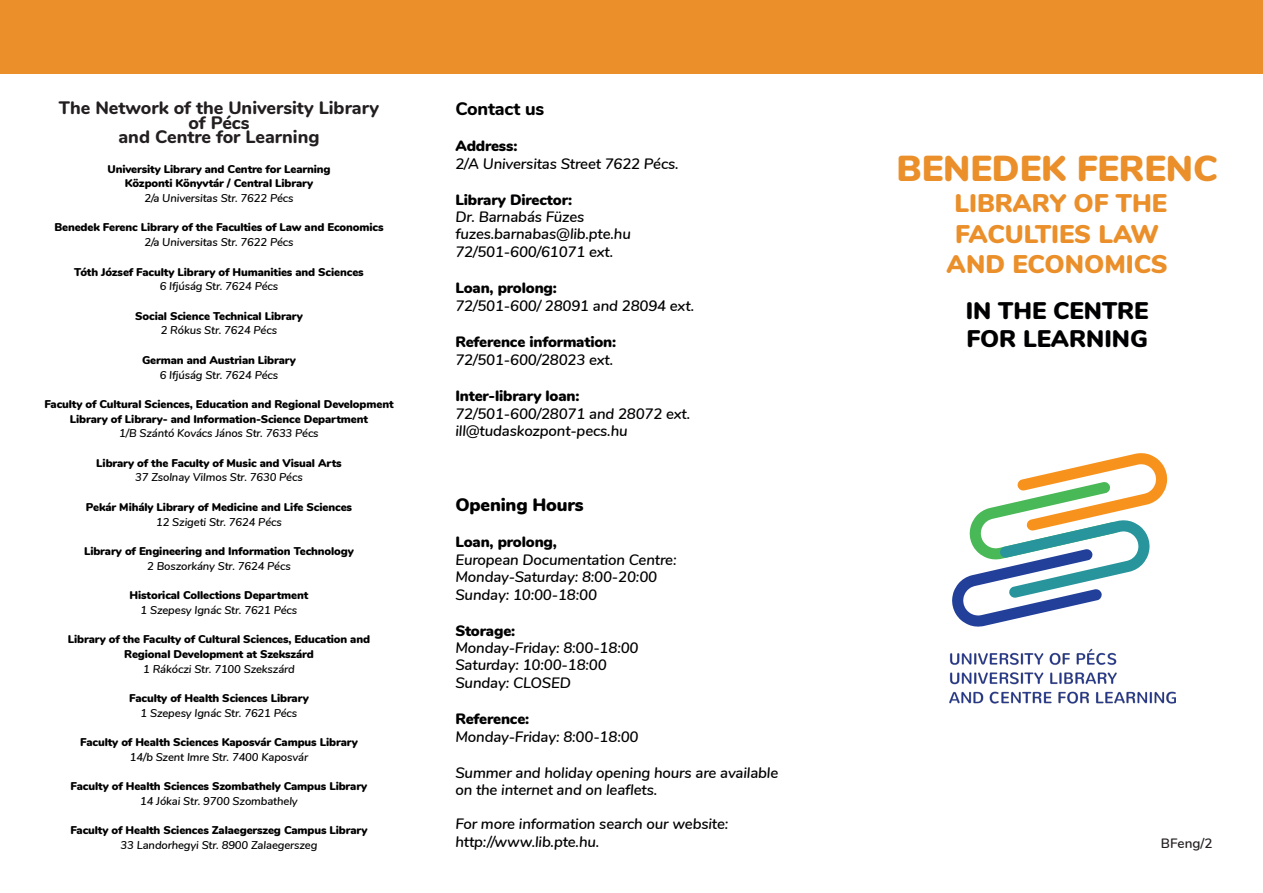
<style>
.page{position:relative;width:1263px;height:893px;background:#fff}
.page>*{position:absolute;margin:0;border:0;box-sizing:border-box;transform-origin:0 0}
.t1{font:900 36px "Nunito";color:#ea8f2a}
.t2{font:900 25.5px "Nunito";color:#ea8f2a}
.t3{font:900 24px "Nunito";color:#000002}
.t4{font:800 18px "Nunito";color:#231f20}
.t5{font:900 18px "Nunito";letter-spacing:-.01em;color:#000002}
.t6{font:800 18px "Nunito";letter-spacing:-.01em;color:#000001}
.t7{font:italic 600 15px "Nunito";letter-spacing:-.01em;color:#000002}
.t8{font:900 15px "Nunito";letter-spacing:-.01em;color:#000002}
.t9{font:600 13.5px "Nunito";color:#231f20}
.t10{font:900 11.25px "Nunito";letter-spacing:-.01em;color:#000002}
.t11{font:italic 600 11.25px "Nunito";letter-spacing:-.01em;color:#000002}
</style>
<div class="page">
<div style="left:0;top:0;width:1263px;height:74px;background:#ea8f2a"></div>
<svg style="left:952px;top:453px;width:215px;height:174px"></svg>
<img style="left:949px;top:648px;width:226px;height:56px">
<p class="t4" style="left:59px;top:94px;width:322px">The Network of the University Library</p>
<p class="t4" style="left:188px;top:109px;width:63px">of Pécs</p>
<p class="t4" style="left:118px;top:124px;width:203px">and Centre for Learning</p>
<p class="t10" style="left:107px;top:159px;width:225px">University Library and Centre for Learning</p>
<p class="t10" style="left:125px;top:174px;width:190px">Központi Könyvtár / Central Library</p>
<p class="t11" style="left:144px;top:190px;width:151px">2/a Universitas Str. 7622 Pécs</p>
<p class="t10" style="left:54px;top:218px;width:331px">Benedek Ferenc Library of the Faculties of Law and Economics</p>
<p class="t11" style="left:144px;top:234px;width:151px">2/a Universitas Str. 7622 Pécs</p>
<p class="t10" style="left:74px;top:262px;width:291px">Tóth József Faculty Library of Humanities and Sciences</p>
<p class="t11" style="left:160px;top:278px;width:120px">6 Ifjúság Str. 7624 Pécs</p>
<p class="t10" style="left:135px;top:306px;width:169px">Social Science Technical Library</p>
<p class="t11" style="left:161px;top:322px;width:118px">2 Rókus Str. 7624 Pécs</p>
<p class="t10" style="left:142px;top:350px;width:155px">German and Austrian Library</p>
<p class="t11" style="left:160px;top:366px;width:120px">6 Ifjúság Str. 7624 Pécs</p>
<p class="t10" style="left:44px;top:394px;width:351px">Faculty of Cultural Sciences, Education and Regional Development</p>
<p class="t10" style="left:70px;top:409px;width:300px">Library of Library- and Information-Science Department</p>
<p class="t11" style="left:119px;top:425px;width:201px">1/B Szántó Kovács János Str. 7633 Pécs</p>
<p class="t10" style="left:96px;top:453px;width:247px">Library of the Faculty of Music and Visual Arts</p>
<p class="t11" style="left:135px;top:469px;width:169px">37 Zsolnay Vilmos Str. 7630 Pécs</p>
<p class="t10" style="left:86px;top:497px;width:268px">Pekár Mihály Library of Medicine and Life Sciences</p>
<p class="t11" style="left:156px;top:513px;width:127px">12 Szigeti Str. 7624 Pécs</p>
<p class="t10" style="left:84px;top:541px;width:271px">Library of Engineering and Information Technology</p>
<p class="t11" style="left:147px;top:557px;width:145px">2 Boszorkány Str. 7624 Pécs</p>
<p class="t10" style="left:130px;top:585px;width:180px">Historical Collections Department</p>
<p class="t11" style="left:141px;top:601px;width:158px">1 Szepesy Ignác Str. 7621 Pécs</p>
<p class="t10" style="left:68px;top:630px;width:304px">Library of the Faculty of Cultural Sciences, Education and</p>
<p class="t10" style="left:124px;top:644px;width:191px">Regional Development at Szekszárd</p>
<p class="t11" style="left:143px;top:660px;width:153px">1 Rákóczi Str. 7100 Szekszárd</p>
<p class="t10" style="left:129px;top:688px;width:181px">Faculty of Health Sciences Library</p>
<p class="t11" style="left:141px;top:704px;width:158px">1 Szepesy Ignác Str. 7621 Pécs</p>
<p class="t10" style="left:80px;top:732px;width:279px">Faculty of Health Sciences Kaposvár Campus Library</p>
<p class="t11" style="left:130px;top:748px;width:180px">14/b Szent Imre Str. 7400 Kaposvár</p>
<p class="t10" style="left:71px;top:777px;width:298px">Faculty of Health Sciences Szombathely Campus Library</p>
<p class="t11" style="left:140px;top:793px;width:159px">14 Jókai Str. 9700 Szombathely</p>
<p class="t10" style="left:70px;top:821px;width:299px">Faculty of Health Sciences Zalaegerszeg Campus Library</p>
<p class="t11" style="left:121px;top:837px;width:198px">33 Landorhegyi Str. 8900 Zalaegerszeg</p>
<p class="t6" style="left:455px;top:95px;width:90px">Contact us</p>
<p class="t8" style="left:455px;top:133px;width:64px">Address:</p>
<p class="t7" style="left:455px;top:152px;width:225px">2/A Universitas Street 7622 Pécs.</p>
<p class="t8" style="left:455px;top:187px;width:118px">Library Director:</p>
<p class="t7" style="left:455px;top:206px;width:131px">Dr. Barnabás Füzes</p>
<p class="t7" style="left:455px;top:223px;width:177px">fuzes.barnabas@lib.pte.hu</p>
<p class="t7" style="left:455px;top:241px;width:160px">72/501-600/61071 ext.</p>
<p class="t8" style="left:455px;top:275px;width:103px">Loan, prolong:</p>
<p class="t7" style="left:455px;top:295px;width:240px">72/501-600/ 28091 and 28094 ext.</p>
<p class="t8" style="left:455px;top:329px;width:162px">Reference information:</p>
<p class="t7" style="left:455px;top:349px;width:160px">72/501-600/28023 ext.</p>
<p class="t8" style="left:455px;top:383px;width:126px">Inter-library loan:</p>
<p class="t7" style="left:455px;top:402px;width:237px">72/501-600/28071 and 28072 ext.</p>
<p class="t7" style="left:455px;top:419px;width:174px">ill@tudaskozpont-pecs.hu</p>
<p class="t5" style="left:455px;top:490px;width:130px">Opening Hours</p>
<p class="t8" style="left:455px;top:529px;width:103px">Loan, prolong,</p>
<p class="t7" style="left:455px;top:548px;width:223px">European Documentation Centre:</p>
<p class="t7" style="left:455px;top:566px;width:203px">Monday-Saturday: 8:00-20:00</p>
<p class="t7" style="left:455px;top:584px;width:143px">Sunday: 10:00-18:00</p>
<p class="t8" style="left:455px;top:618px;width:61px">Storage:</p>
<p class="t7" style="left:455px;top:637px;width:185px">Monday-Friday: 8:00-18:00</p>
<p class="t7" style="left:455px;top:654px;width:153px">Saturday: 10:00-18:00</p>
<p class="t7" style="left:455px;top:672px;width:117px">Sunday: CLOSED</p>
<p class="t8" style="left:455px;top:706px;width:75px">Reference:</p>
<p class="t7" style="left:455px;top:726px;width:185px">Monday-Friday: 8:00-18:00</p>
<p class="t7" style="left:455px;top:761px;width:324px">Summer and holiday opening hours are available</p>
<p class="t7" style="left:455px;top:779px;width:203px">on the internet and on leaflets.</p>
<p class="t7" style="left:455px;top:813px;width:275px">For more information search our website:</p>
<p class="t7" style="left:455px;top:831px;width:146px">http://www.lib.pte.hu.</p>
<p class="t1" style="left:897px;top:138px;width:322px">BENEDEK FERENC</p>
<p class="t2" style="left:954px;top:181px;width:214px">LIBRARY OF THE</p>
<p class="t2" style="left:955px;top:212px;width:206px">FACULTIES LAW</p>
<p class="t2" style="left:947px;top:243px;width:222px">AND ECONOMICS</p>
<p class="t3" style="left:966px;top:290px;width:184px">IN THE CENTRE</p>
<p class="t3" style="left:966px;top:318px;width:183px">FOR LEARNING</p>
<p class="t9" style="left:1161px;top:833px;width:53px">BFeng/2</p>
</div>
